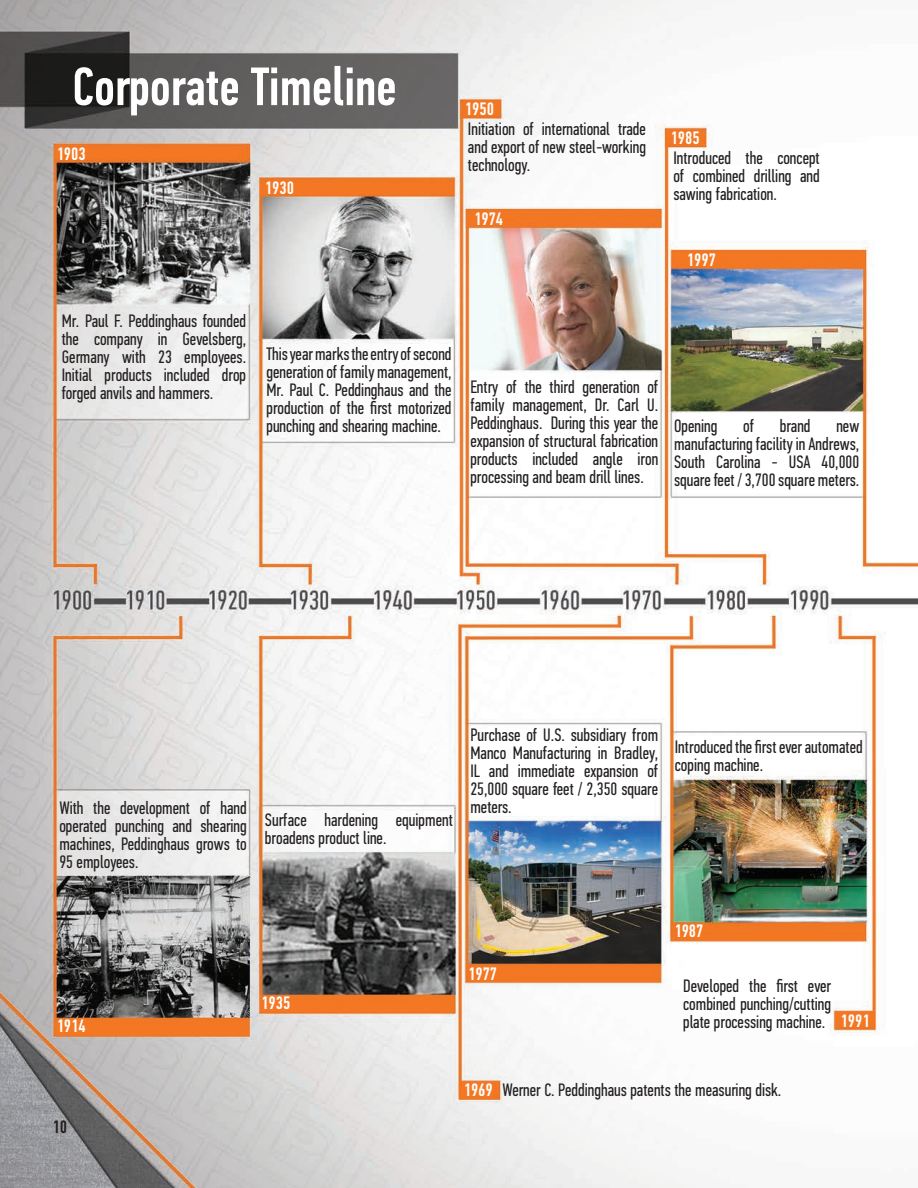
<style>
.page{position:relative;width:918px;height:1188px;background:#fff}
.page>*{position:absolute;margin:0;border:0;box-sizing:border-box;transform-origin:0 0}
.t1{font:500 54px "PF Din Text Comp Pro";color:#fff}
.t2{font:18px/18px "PF Din Text Comp Pro";color:#231f20;text-align:justify}
.t3{font:500 18px "PF Din Text Comp Pro";color:#fff}
.t4{font:500 18px "PF Din Text Comp Pro";color:#231f20}
</style>
<div class="page">
<img style="left:0;top:0;width:918px;height:1188px">
<p class="t1" style="left:72px;top:55px;width:326px">Corporate Timeline</p>
<p class="t3" style="left:57px;top:143px;width:31px">1903</p>
<p class="t3" style="left:265px;top:177px;width:31px">1930</p>
<p class="t3" style="left:465px;top:98px;width:31px">1950</p>
<p class="t2" style="left:468px;top:120px;width:180px">Initiation of international trade and export of new steel-working technology.</p>
<p class="t3" style="left:474px;top:208px;width:31px">1974</p>
<p class="t3" style="left:671px;top:128px;width:31px">1985</p>
<p class="t2" style="left:673px;top:149px;width:148px">Introduced the concept of combined drilling and sawing fabrication.</p>
<p class="t3" style="left:687px;top:250px;width:31px">1997</p>
<p class="t2" style="left:62px;top:312px;width:186px">Mr. Paul F. Peddinghaus founded the company in Gevelsberg, Germany with 23 employees.<br>Initial products included drop forged anvils and hammers.</p>
<p class="t2" style="left:266px;top:345px;width:187px">This year marks the entry of second generation of family management, Mr. Paul C. Peddinghaus and the production of the first motorized punching and shearing machine.</p>
<p class="t2" style="left:470px;top:378px;width:189px">Entry of the third generation of family management, Dr. Carl U.<br>Peddinghaus. During this year the expansion of structural fabrication products included angle iron processing and beam drill lines.</p>
<p class="t2" style="left:674px;top:417px;width:45px">Opening</p>
<p class="t2" style="left:743px;top:417px;width:12px">of</p>
<p class="t2" style="left:780px;top:417px;width:32px">brand</p>
<p class="t2" style="left:674px;top:417px;width:187px;text-indent:162px">new manufacturing facility in Andrews, South Carolina - USA 40,000 square feet / 3,700 square meters.</p>
<p class="t2" style="left:59px;top:799px;width:189px">With the development of hand operated punching and shearing machines, Peddinghaus grows to 95 employees.</p>
<p class="t2" style="left:265px;top:811px;width:189px">Surface hardening equipment broadens product line.</p>
<p class="t2" style="left:470px;top:726px;width:189px">Purchase of U.S. subsidiary from Manco Manufacturing in Bradley, IL and immediate expansion of 25,000 square feet / 2,350 square meters.</p>
<p class="t2" style="left:675px;top:738px;width:189px">Introduced the first ever automated coping machine.</p>
<p class="t3" style="left:57px;top:1016px;width:31px">1914</p>
<p class="t4" style="left:52px;top:1117px;width:16px">10</p>
<p class="t3" style="left:261px;top:993px;width:31px">1935</p>
<p class="t3" style="left:468px;top:963px;width:31px">1977</p>
<p class="t3" style="left:674px;top:920px;width:31px">1987</p>
<p class="t2" style="left:683px;top:977px;width:149px">Developed the first ever combined punching/cutting plate processing machine.</p>
<p class="t3" style="left:841px;top:1010px;width:31px">1991</p>
<p class="t3" style="left:464px;top:1080px;width:31px">1969</p>
<p class="t2" style="left:503px;top:1081px;width:280px">Werner C. Peddinghaus patents the measuring disk.</p>
</div>
